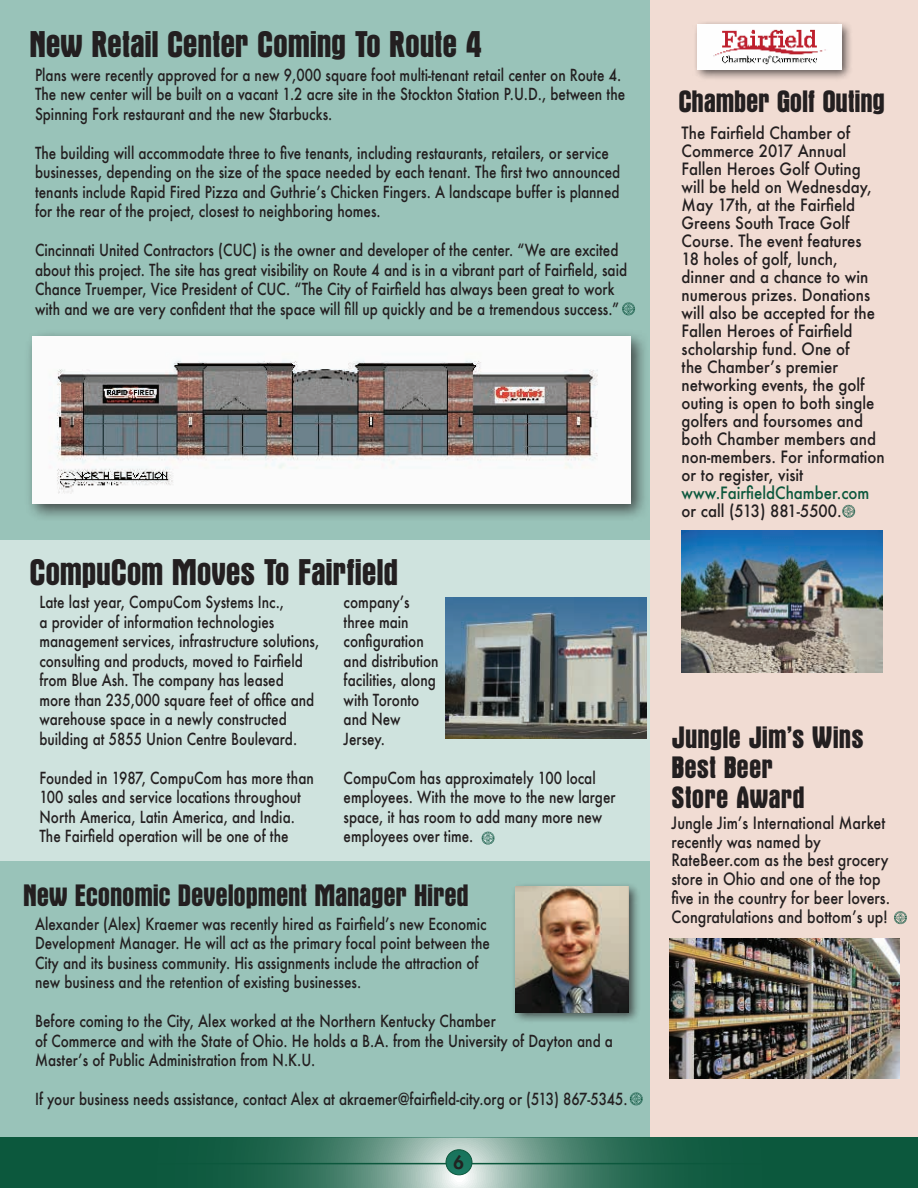
<style>
.page{position:relative;width:918px;height:1188px;background:#fff}
.page>*{position:absolute;margin:0;border:0;box-sizing:border-box;transform-origin:0 0}
.t1{font:36px "DNF Aurora Grotesk IX";letter-spacing:-.01em;color:#231f20}
.t2{font:30px "DNF Aurora Grotesk IX";letter-spacing:-.01em;color:#231f20}
.t3{font:800 18px "Futura Std";color:#231f20}
.t4{font:500 16.5px/18px "Futura";color:#231f20;scale:.91 1}
.t5{font:500 16.5px/18.8px "Futura";color:#231f20;scale:.86 1}
.t6{font:500 16.5px/18px "Futura";color:#0c583d;scale:.91 1}
.t7{font:500 16.2px/19.5px "Futura";color:#231f20;scale:.83 1}
.s1{color:#231f20}
</style>
<div class="page">
<div style="left:0;top:0;width:918px;height:1137px;background:#99c3b9"></div>
<div style="left:0;top:540px;width:651px;height:321px;background:#cfe3de"></div>
<div style="left:651px;top:0;width:267px;height:1137px;background:#f1dcd3"></div>
<img style="left:682px;top:530px;width:200px;height:142px">
<svg style="left:482px;top:832px;width:13px;height:13px"></svg>
<svg style="left:842px;top:505px;width:13px;height:13px"></svg>
<div style="left:692px;top:20px;width:161px;height:61px;background:#231f20;opacity:.75"></div>
<img style="left:697px;top:25px;width:144px;height:44px">
<svg style="left:894px;top:911px;width:13px;height:13px"></svg>
<div style="left:24px;top:328px;width:625px;height:194px;background:#231f20;opacity:.75"></div>
<img style="left:32px;top:336px;width:599px;height:168px">
<svg style="left:622px;top:302px;width:13px;height:13px"></svg>
<svg style="left:630px;top:1092px;width:13px;height:13px"></svg>
<div style="left:511px;top:881px;width:130px;height:143px;background:#231f20;opacity:.75"></div>
<img style="left:516px;top:886px;width:113px;height:126px">
<img style="left:446px;top:597px;width:200px;height:142px">
<img style="left:670px;top:938px;width:229px;height:141px">
<svg style="left:2px;top:1137px;width:916px;height:51px;background:#31715a"></svg>
<hr style="left:0;top:1137px;width:2px;height:51px;background:#0c583d">
<p class="t1" style="left:30px;top:21px;width:454px">New Retail Center Coming To Route 4</p>
<p class="t7" style="left:35px;top:65px;width:713px">Plans were recently approved for a new 9,000 square foot multi-tenant retail center on Route 4.<br>The new center will be built on a vacant 1.2 acre site in the Stockton Station P.U.D., between the<br>Spinning Fork restaurant and the new Starbucks.</p>
<p class="t7" style="left:35px;top:143px;width:707px">The building will accommodate three to five tenants, including restaurants, retailers, or service businesses, depending on the size of the space needed by each tenant. The first two announced tenants include Rapid Fired Pizza and Guthrie’s Chicken Fingers. A landscape buffer is planned for the rear of the project, closest to neighboring homes.</p>
<p class="t7" style="left:35px;top:240px;width:715px">Cincinnati United Contractors (CUC) is the owner and developer of the center. “We are excited about this project. The site has great visibility on Route 4 and is in a vibrant part of Fairfield, said Chance Truemper, Vice President of CUC. “The City of Fairfield has always been great to work with and we are very confident that the space will fill up quickly and be a tremendous success.”</p>
<p class="t1" style="left:30px;top:549px;width:370px">CompuCom Moves To Fairfield</p>
<p class="t7" style="left:39px;top:592px;width:339px">Late last year, CompuCom Systems Inc.,<br>a provider of information technologies management services, infrastructure solutions, consulting and products, moved to Fairfield from Blue Ash. The company has leased<br>more than 235,000 square feet of office and warehouse space in a newly constructed building at 5855 Union Centre Boulevard.</p>
<p class="t7" style="left:39px;top:768px;width:332px">Founded in 1987, CompuCom has more than 100 sales and service locations throughout North America, Latin America, and India.<br>The Fairfield operation will be one of the</p>
<p class="t7" style="left:344px;top:592px;width:116px">company’s three main configuration and distribution facilities, along with Toronto and New<br>Jersey.</p>
<p class="t7" style="left:344px;top:768px;width:329px">CompuCom has approximately 100 local employees. With the move to the new larger space, it has room to add many more new employees over time.</p>
<p class="t2" style="left:23px;top:877px;width:447px">New Economic Development Manager Hired</p>
<p class="t7" style="left:35px;top:914px;width:550px">Alexander (Alex) Kraemer was recently hired as Fairfield’s new Economic Development Manager. He will act as the primary focal point between the City and its business community. His assignments include the attraction of new business and the retention of existing businesses.</p>
<p class="t7" style="left:35px;top:1011px;width:698px">Before coming to the City, Alex worked at the Northern Kentucky Chamber<br>of Commerce and with the State of Ohio. He holds a B.A. from the University of Dayton and a<br>Master’s of Public Administration from N.K.U.</p>
<p class="t7" style="left:35px;top:1089px;width:716px">If your business needs assistance, contact Alex at akraemer@fairfield-city.org or (513) 867-5345.</p>
<p class="t3" style="left:453px;top:1151px;width:12px">6</p>
<p class="t2" style="left:678px;top:82px;width:208px">Chamber Golf Outing</p>
<p class="t4" style="left:682px;top:123px;width:187px">The Fairfield Chamber of<br>Commerce 2017 Annual</p>
<p class="t4" style="left:682px;top:159px;width:225px">Fallen Heroes Golf Outing will be held on Wednesday,<br>May 17th, at the Fairfield<br>Greens South Trace Golf<br>Course. The event features<br>18 holes of golf, lunch, dinner and a chance to win numerous prizes. Donations will also be accepted for the<br>Fallen Heroes of Fairfield scholarship fund. One of<br>the Chamber’s premier networking events, the golf outing is open to both single golfers and foursomes and both Chamber members and non-members. For information or to register, visit</p>
<p class="t6" style="left:682px;top:483px;width:208px">www.FairfieldChamber.com <span class="s1">or call (513) 881-5500.</span></p>
<p class="t2" style="left:672px;top:719px;width:193px">Jungle Jim’s Wins</p>
<p class="t2" style="left:672px;top:749px;width:103px">Best Beer</p>
<p class="t2" style="left:672px;top:779px;width:135px">Store Award</p>
<p class="t5" style="left:672px;top:813px;width:250px">Jungle Jim’s International Market recently was named by</p>
<p class="t5" style="left:672px;top:851px;width:256px">RateBeer.com as the best grocery store in Ohio and one of the top five in the country for beer lovers.<br>Congratulations and bottom’s up!</p>
</div>
